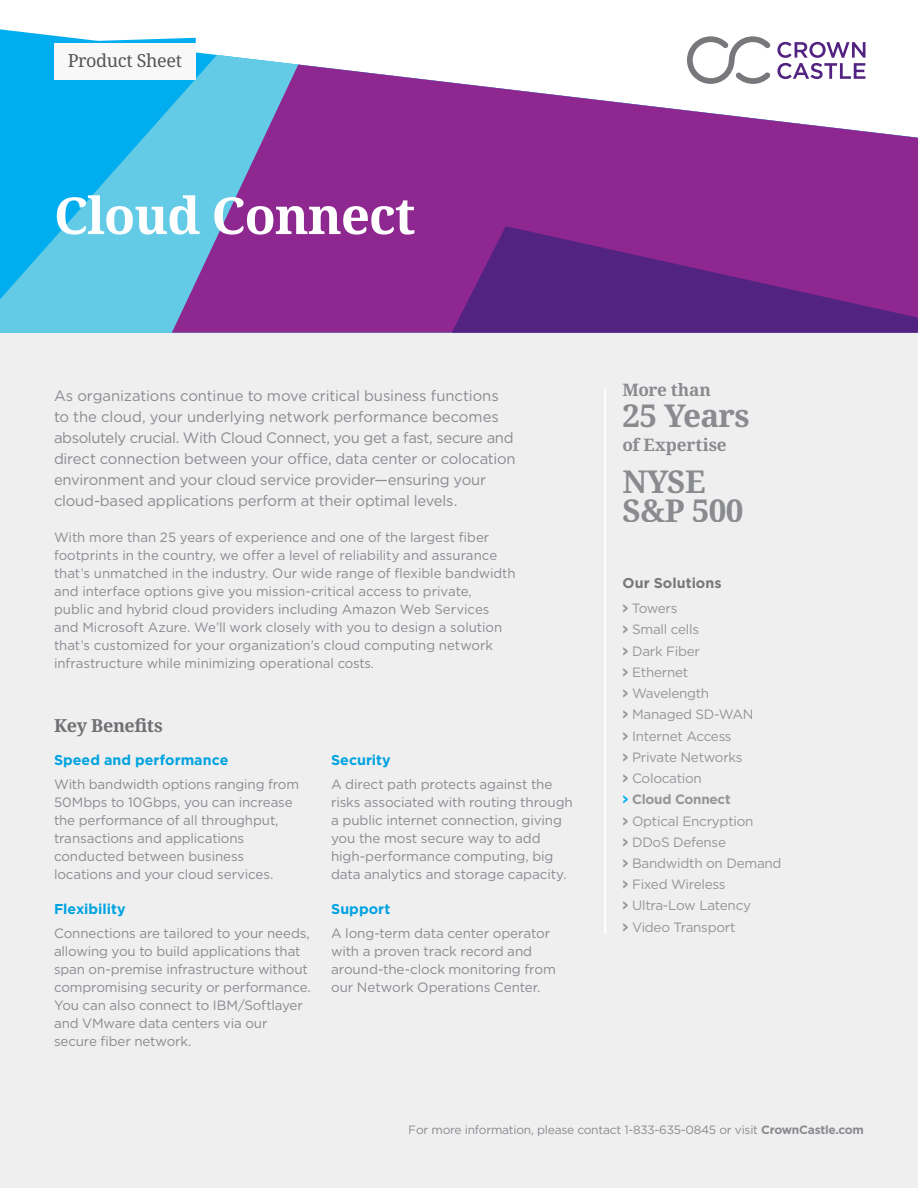
<style>
.page{position:relative;width:918px;height:1188px;background:#fff}
.page>*{position:absolute;margin:0;border:0;box-sizing:border-box;transform-origin:0 0}
.t1{font:700 51px "Noto Serif";letter-spacing:-.02em;color:#fff}
.t2{font:700 31.5px/28.5px "Noto Serif";letter-spacing:-.02em;color:#939598}
.t3{font:18px "Noto Serif";letter-spacing:-.02em;color:#58595b}
.t4{font:700 18px "Noto Serif";letter-spacing:-.015em;color:#77787b}
.t5{font:700 17.25px "Noto Serif";letter-spacing:-.015em;color:#939598}
.t6{font:15px/21px "Gotham";letter-spacing:-.015em;color:#939598}
.t7{font:700 14.25px "Gotham";letter-spacing:.005em;color:#00aeef}
.t8{font:700 14.25px "Gotham";letter-spacing:.005em;color:#77787b}
.t9{font:13.5px/18px "Gotham";letter-spacing:-.01em;color:#939598}
.t10{font:12px "Gotham";letter-spacing:-.02em;color:#939598}
.s1{font-family:"Interstate";font-weight:700}
.s2{font-family:"Interstate";font-weight:700;color:#00aeef}
.s3{font-weight:700}
</style>
<div class="page">
<div style="left:0;top:226px;width:918px;height:962px;background:#efeff0"></div>
<svg style="left:0;top:29px;width:866px;height:26px"></svg>
<svg style="left:0;top:55px;width:866px;height:278px;background:#49c3ec"></svg>
<svg style="left:172px;top:65px;width:746px;height:268px;background:#9857a8"></svg>
<svg style="left:452px;top:226px;width:466px;height:107px;background:#6c2486"></svg>
<svg style="left:54px;top:38px;width:142px;height:5px"></svg>
<div style="left:54px;top:43px;width:142px;height:36px;background:#f8f8f9"></div>
<hr style="left:604px;top:389px;width:2px;height:545px;background:#fff">
<h3 class="t3" style="left:68px;top:49px;width:116px">Product Sheet</h3>
<h1 class="t1" style="left:54px;top:180px;width:363px">Cloud Connect</h1>
<p class="t6" style="left:54px;top:385px;width:463px">As organizations continue to move critical business functions to the cloud, your underlying network performance becomes absolutely crucial. With Cloud Connect, you get a fast, secure and direct connection between your office, data center or colocation environment and your cloud service provider—ensuring your cloud-based applications perform at their optimal levels.</p>
<p class="t9" style="left:54px;top:528px;width:463px">With more than 25 years of experience and one of the largest fiber footprints in the country, we offer a level of reliability and assurance that’s unmatched in the industry. Our wide range of flexible bandwidth and interface options give you mission-critical access to private,<br>public and hybrid cloud providers including Amazon Web Services and Microsoft Azure. We’ll work closely with you to design a solution that’s customized for your organization’s cloud computing network infrastructure while minimizing operational costs.</p>
<h3 class="t4" style="left:54px;top:713px;width:110px">Key Benefits</h3>
<p class="t7" style="left:54px;top:750px;width:176px">Speed and performance</p>
<p class="t9" style="left:54px;top:775px;width:247px">With bandwidth options ranging from 50Mbps to 10Gbps, you can increase the performance of all throughput, transactions and applications conducted between business locations and your cloud services.</p>
<p class="t7" style="left:54px;top:899px;width:73px">Flexibility</p>
<p class="t9" style="left:54px;top:924px;width:258px">Connections are tailored to your needs, allowing you to build applications that span on-premise infrastructure without compromising security or performance.<br>You can also connect to IBM/Softlayer and VMware data centers via our secure fiber network.</p>
<p class="t7" style="left:331px;top:750px;width:61px">Security</p>
<p class="t9" style="left:331px;top:775px;width:243px">A direct path protects against the risks associated with routing through a public internet connection, giving you the most secure way to add high-performance computing, big data analytics and storage capacity.</p>
<p class="t7" style="left:331px;top:899px;width:61px">Support</p>
<p class="t9" style="left:331px;top:924px;width:226px">A long-term data center operator with a proven track record and around-the-clock monitoring from our Network Operations Center.</p>
<p class="t5" style="left:622px;top:378px;width:90px">More than</p>
<h2 class="t2" style="left:622px;top:400px;width:129px">25 Years</h2>
<p class="t5" style="left:622px;top:433px;width:106px">of Expertise</p>
<h2 class="t2" style="left:622px;top:466px;width:123px">NYSE<br>S&amp;P 500</h2>
<p class="t8" style="left:622px;top:574px;width:101px">Our Solutions</p>
<p class="t9" style="left:622px;top:597px;width:161px;line-height:21.3px"><span class="s1">&gt;</span> Towers<br><span class="s1">&gt;</span> Small cells<br><span class="s1">&gt;</span> Dark Fiber<br><span class="s1">&gt;</span> Ethernet<br><span class="s1">&gt;</span> Wavelength<br><span class="s1">&gt;</span> Managed SD-WAN<br><span class="s1">&gt;</span> Internet Access<br><span class="s1">&gt;</span> Private Networks<br><span class="s1">&gt;</span> Colocation<br><span class="s2">&gt;</span> <span class="s3">Cloud Connect<br></span><span class="s1">&gt;</span> Optical Encryption<br><span class="s1">&gt;</span> DDoS Defense<br><span class="s1">&gt;</span> Bandwidth on Demand <span class="s1">&gt;</span> Fixed Wireless<br><span class="s1">&gt;</span> Ultra-Low Latency<br><span class="s1">&gt;</span> Video Transport</p>
<p class="t10" style="left:409px;top:1122px;width:457px">For more information, please contact 1-833-635-0845 or visit <span class="s3">CrownCastle.com</span></p>
</div>
